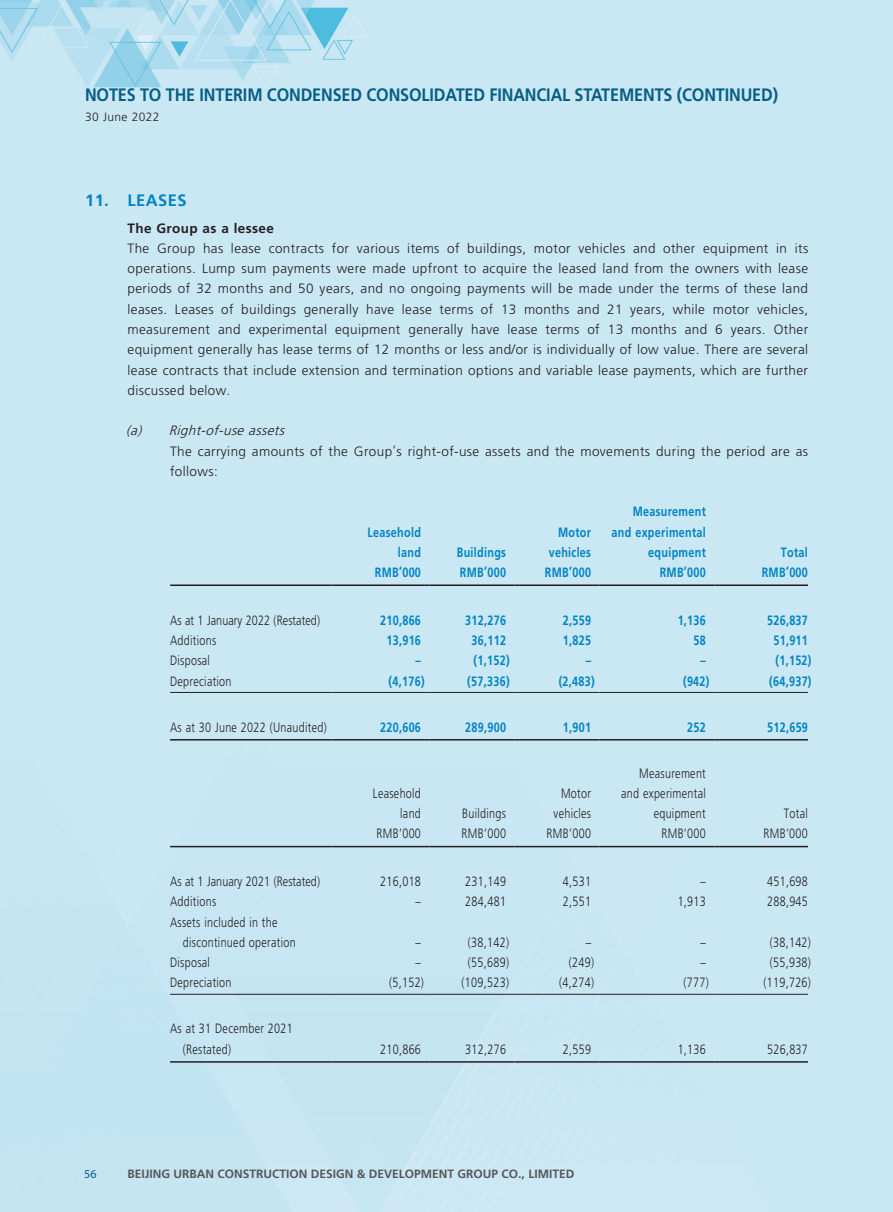
<style>
.page{position:relative;width:893px;height:1212px;background:#cae7f4}
.page>*{position:absolute;margin:0;border:0;box-sizing:border-box;transform-origin:0 0}
.t1{font:700 18px "Frutiger LT Std";letter-spacing:-.01em;color:#065f86;scale:.9 1}
.t2{font:700 16.5px "Frutiger LT Std";letter-spacing:.03em;color:#0084c2}
.t3{font:300 13.5px/20.2px "Frutiger LT Std";letter-spacing:.03em;color:#231f20;text-align:justify}
.t4{font:300 13.5px/20.2px "Frutiger LT Std";letter-spacing:.03em;color:#231f20;text-align:right;scale:.8 1}
.t5{font:700 13.5px/20.2px "Frutiger LT Std";letter-spacing:.03em;color:#0084c2;text-align:right;scale:.8 1}
.t6{font:300 13.5px "Frutiger LT Std";letter-spacing:.01em;color:#231f20;scale:.8 1}
.t7{font:italic 300 13.5px "Frutiger LT Std";color:#231f20}
.t8{font:700 13.5px "Frutiger LT Std";letter-spacing:.03em;color:#231f20}
.t9{font:700 12px "Frutiger LT Std";color:#57585a}
.t10{font:300 12px "Frutiger LT Std";letter-spacing:.03em;color:#231f20}
.t11{font:12px "Myriad Pro";color:#065f86}
</style>
<div class="page">
<hr style="left:170px;top:584px;width:162px;height:2px;background:#231f20">
<hr style="left:332px;top:584px;width:97px;height:2px;background:#231f20">
<hr style="left:429px;top:584px;width:85px;height:2px;background:#231f20">
<hr style="left:514px;top:584px;width:86px;height:2px;background:#231f20">
<hr style="left:600px;top:584px;width:114px;height:2px;background:#231f20">
<hr style="left:714px;top:584px;width:94px;height:2px;background:#231f20">
<hr style="left:170px;top:692px;width:162px;height:1px;background:#231f20">
<hr style="left:332px;top:692px;width:97px;height:1px;background:#231f20">
<hr style="left:429px;top:692px;width:85px;height:1px;background:#231f20">
<hr style="left:514px;top:692px;width:86px;height:1px;background:#231f20">
<hr style="left:600px;top:692px;width:114px;height:1px;background:#231f20">
<hr style="left:714px;top:692px;width:94px;height:1px;background:#231f20">
<hr style="left:170px;top:739px;width:162px;height:1px;background:#231f20">
<hr style="left:332px;top:739px;width:97px;height:1px;background:#231f20">
<hr style="left:429px;top:739px;width:85px;height:1px;background:#231f20">
<hr style="left:514px;top:739px;width:86px;height:1px;background:#231f20">
<hr style="left:600px;top:739px;width:114px;height:1px;background:#231f20">
<hr style="left:714px;top:739px;width:94px;height:1px;background:#231f20">
<hr style="left:170px;top:846px;width:162px;height:1px;background:#231f20">
<hr style="left:332px;top:846px;width:97px;height:1px;background:#231f20">
<hr style="left:429px;top:846px;width:85px;height:1px;background:#231f20">
<hr style="left:514px;top:846px;width:86px;height:1px;background:#231f20">
<hr style="left:600px;top:846px;width:114px;height:1px;background:#231f20">
<hr style="left:714px;top:846px;width:94px;height:1px;background:#231f20">
<hr style="left:170px;top:994px;width:162px;height:1px;background:#231f20">
<hr style="left:332px;top:994px;width:97px;height:1px;background:#231f20">
<hr style="left:429px;top:994px;width:85px;height:1px;background:#231f20">
<hr style="left:514px;top:994px;width:86px;height:1px;background:#231f20">
<hr style="left:600px;top:994px;width:114px;height:1px;background:#231f20">
<hr style="left:714px;top:994px;width:94px;height:1px;background:#231f20">
<hr style="left:170px;top:1061px;width:162px;height:2px;background:#231f20">
<hr style="left:332px;top:1061px;width:97px;height:2px;background:#231f20">
<hr style="left:429px;top:1061px;width:85px;height:2px;background:#231f20">
<hr style="left:514px;top:1061px;width:86px;height:2px;background:#231f20">
<hr style="left:600px;top:1061px;width:114px;height:2px;background:#231f20">
<hr style="left:714px;top:1061px;width:94px;height:2px;background:#231f20">
<h1 class="t1" style="left:85px;top:84px;width:772px">NOTES TO THE INTERIM CONDENSED CONSOLIDATED FINANCIAL STATEMENTS (CONTINUED)</h1>
<p class="t10" style="left:85px;top:110px;width:76px">30 June 2022</p>
<p class="t2" style="left:85px;top:191px;width:103px">11. LEASES</p>
<p class="t8" style="left:128px;top:220px;width:148px">The Group as a lessee</p>
<p class="t3" style="left:128px;top:238px;width:682px">The Group has lease contracts for various items of buildings, motor vehicles and other equipment in its operations. Lump sum payments were made upfront to acquire the leased land from the owners with lease periods of 32 months and 50 years, and no ongoing payments will be made under the terms of these land leases. Leases of buildings generally have lease terms of 13 months and 21 years, while motor vehicles, measurement and experimental equipment generally have lease terms of 13 months and 6 years. Other equipment generally has lease terms of 12 months or less and/or is individually of low value. There are several lease contracts that include extension and termination options and variable lease payments, which are further discussed below.</p>
<p class="t7" style="left:126px;top:423px;width:163px">(a) Right-of-use assets</p>
<p class="t3" style="left:170px;top:441px;width:639px">The carrying amounts of the Group’s right-of-use assets and the movements during the period are as follows:</p>
<p class="t5" style="left:368px;top:522px;width:68px">Leasehold land</p>
<p class="t5" style="left:457px;top:542px;width:63px">Buildings</p>
<p class="t5" style="left:549px;top:522px;width:54px">Motor vehicles</p>
<p class="t5" style="left:612px;top:501px;width:119px">Measurement and experimental equipment</p>
<p class="t5" style="left:781px;top:542px;width:35px">Total</p>
<p class="t5" style="left:375px;top:562px;width:59px">RMB’000</p>
<p class="t5" style="left:460px;top:562px;width:59px">RMB’000</p>
<p class="t5" style="left:545px;top:562px;width:59px">RMB’000</p>
<p class="t5" style="left:660px;top:562px;width:59px">RMB’000</p>
<p class="t5" style="left:762px;top:562px;width:59px">RMB’000</p>
<p class="t6" style="left:170px;top:612px;width:189px">As at 1 January 2022 (Restated)</p>
<p class="t5" style="left:380px;top:610px;width:53px">210,866</p>
<p class="t5" style="left:465px;top:610px;width:53px">312,276</p>
<p class="t5" style="left:563px;top:610px;width:37px">2,559</p>
<p class="t5" style="left:678px;top:610px;width:37px">1,136</p>
<p class="t5" style="left:767px;top:610px;width:53px">526,837</p>
<p class="t4" style="left:170px;top:630px;width:59px">Additions</p>
<p class="t5" style="left:386px;top:630px;width:45px">13,916</p>
<p class="t5" style="left:471px;top:630px;width:45px">36,112</p>
<p class="t5" style="left:563px;top:630px;width:37px">1,825</p>
<p class="t5" style="left:694px;top:630px;width:17px">58</p>
<p class="t5" style="left:773px;top:630px;width:45px">51,911</p>
<p class="t4" style="left:170px;top:651px;width:51px">Disposal</p>
<p class="t5" style="left:416px;top:650px;width:8px">–</p>
<p class="t5" style="left:474px;top:650px;width:47px">(1,152)</p>
<p class="t5" style="left:586px;top:650px;width:8px">–</p>
<p class="t5" style="left:700px;top:650px;width:8px">–</p>
<p class="t5" style="left:775px;top:650px;width:47px">(1,152)</p>
<p class="t4" style="left:170px;top:671px;width:78px">Depreciation</p>
<p class="t5" style="left:389px;top:671px;width:47px">(4,176)</p>
<p class="t5" style="left:467px;top:671px;width:54px">(57,336)</p>
<p class="t5" style="left:559px;top:671px;width:47px">(2,483)</p>
<p class="t5" style="left:683px;top:671px;width:35px">(942)</p>
<p class="t5" style="left:769px;top:671px;width:54px">(64,937)</p>
<p class="t4" style="left:170px;top:717px;width:197px">As at 30 June 2022 (Unaudited)</p>
<p class="t5" style="left:380px;top:717px;width:53px">220,606</p>
<p class="t5" style="left:465px;top:717px;width:53px">289,900</p>
<p class="t5" style="left:563px;top:717px;width:37px">1,901</p>
<p class="t5" style="left:687px;top:717px;width:25px">252</p>
<p class="t5" style="left:767px;top:717px;width:53px">512,659</p>
<p class="t4" style="left:373px;top:783px;width:62px">Leasehold land</p>
<p class="t4" style="left:462px;top:803px;width:56px">Buildings</p>
<p class="t4" style="left:554px;top:783px;width:48px;text-align:center">Motor vehicles</p>
<p class="t4" style="left:621px;top:763px;width:107px">Measurement and experimental equipment</p>
<p class="t4" style="left:784px;top:803px;width:32px">Total</p>
<p class="t4" style="left:377px;top:824px;width:57px">RMB’000</p>
<p class="t4" style="left:462px;top:824px;width:57px">RMB’000</p>
<p class="t4" style="left:547px;top:824px;width:57px">RMB’000</p>
<p class="t4" style="left:661px;top:824px;width:57px">RMB’000</p>
<p class="t4" style="left:763px;top:824px;width:57px">RMB’000</p>
<p class="t6" style="left:170px;top:874px;width:189px">As at 1 January 2021 (Restated)</p>
<p class="t4" style="left:380px;top:871px;width:53px">216,018</p>
<p class="t4" style="left:465px;top:871px;width:53px">231,149</p>
<p class="t4" style="left:563px;top:871px;width:37px">4,531</p>
<p class="t4" style="left:700px;top:871px;width:8px">–</p>
<p class="t4" style="left:767px;top:871px;width:53px">451,698</p>
<p class="t4" style="left:170px;top:892px;width:59px">Additions</p>
<p class="t4" style="left:416px;top:892px;width:8px">–</p>
<p class="t4" style="left:465px;top:892px;width:53px">284,481</p>
<p class="t4" style="left:563px;top:892px;width:37px">2,551</p>
<p class="t4" style="left:678px;top:892px;width:37px">1,913</p>
<p class="t4" style="left:767px;top:892px;width:53px">288,945</p>
<p class="t4" style="left:183px;top:912px;width:143px;text-align:left;text-indent:-13px">Assets included in the discontinued operation</p>
<p class="t4" style="left:416px;top:932px;width:8px">–</p>
<p class="t4" style="left:468px;top:932px;width:53px">(38,142)</p>
<p class="t4" style="left:586px;top:932px;width:8px">–</p>
<p class="t4" style="left:700px;top:932px;width:8px">–</p>
<p class="t4" style="left:770px;top:932px;width:53px">(38,142)</p>
<p class="t4" style="left:170px;top:952px;width:51px">Disposal</p>
<p class="t4" style="left:416px;top:952px;width:8px">–</p>
<p class="t4" style="left:468px;top:952px;width:53px">(55,689)</p>
<p class="t4" style="left:569px;top:952px;width:33px">(249)</p>
<p class="t4" style="left:700px;top:952px;width:8px">–</p>
<p class="t4" style="left:770px;top:952px;width:53px">(55,938)</p>
<p class="t4" style="left:170px;top:973px;width:78px">Depreciation</p>
<p class="t4" style="left:389px;top:973px;width:45px">(5,152)</p>
<p class="t4" style="left:462px;top:973px;width:61px">(109,523)</p>
<p class="t4" style="left:559px;top:973px;width:45px">(4,274)</p>
<p class="t4" style="left:684px;top:973px;width:33px">(777)</p>
<p class="t4" style="left:763px;top:973px;width:61px">(119,726)</p>
<p class="t4" style="left:183px;top:1019px;width:139px;text-align:left;text-indent:-13px">As at 31 December 2021 (Restated)</p>
<p class="t4" style="left:380px;top:1039px;width:53px">210,866</p>
<p class="t4" style="left:465px;top:1039px;width:53px">312,276</p>
<p class="t4" style="left:563px;top:1039px;width:37px">2,559</p>
<p class="t4" style="left:678px;top:1039px;width:37px">1,136</p>
<p class="t4" style="left:767px;top:1039px;width:53px">526,837</p>
<p class="t11" style="left:84px;top:1166px;width:14px">56</p>
<p class="t9" style="left:128px;top:1167px;width:448px">BEIJING URBAN CONSTRUCTION DESIGN &amp; DEVELOPMENT GROUP CO., LIMITED</p>
</div>
